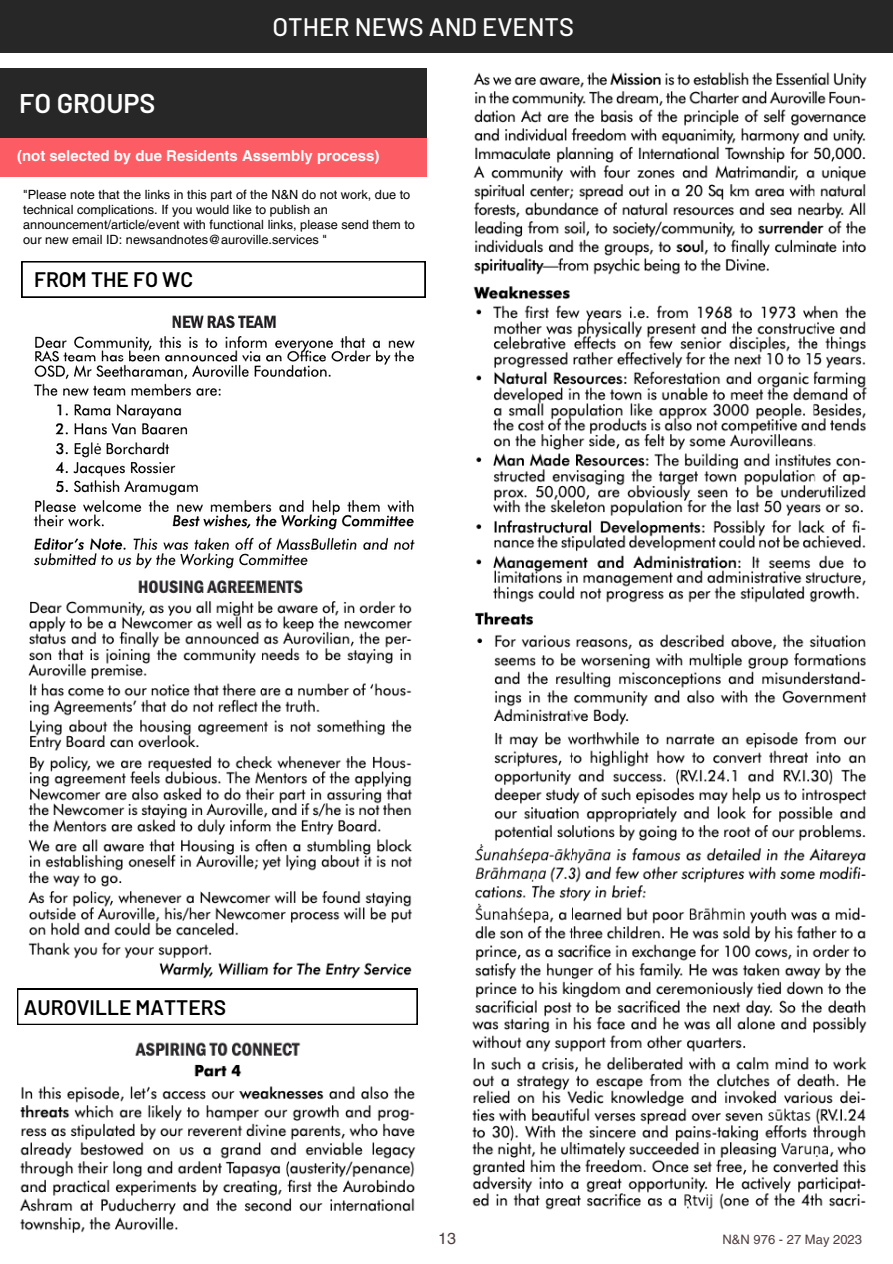
<style>
.page{position:relative;width:893px;height:1264px;background:#fff}
.page>*{position:absolute;margin:0;border:0;box-sizing:border-box;transform-origin:0 0}
.t1{font:600 27px "Barlow";color:#fff}
.t2{font:500 25.35px "Barlow";color:#fff}
.t3{font:600 21px "Barlow";color:#000}
.t4{font:16.05px "Helvetica LT Pro";color:#4e3e41}
.t5{font:700 15px "Helvetica LT Pro";color:#fff}
.t6{font:13.05px "Helvetica LT Pro";color:#4e3e41}
.t7{font:12.75px/14.9px "Helvetica LT Pro";color:#000}
</style>
<div class="page">
<div style="left:0;top:0;width:892px;height:53px;background:#272727"></div>
<div style="left:0;top:139px;width:426px;height:38px;background:#fc5c63"></div>
<div style="left:0;top:68px;width:427px;height:70px;background:#272727"></div>
<svg style="left:22px;top:261px;width:403px;height:36px"></svg>
<img style="left:28px;top:315px;width:387px;height:664px">
<svg style="left:17px;top:988px;width:400px;height:36px"></svg>
<img style="left:19px;top:1042px;width:397px;height:191px">
<img style="left:473px;top:72px;width:394px;height:945px">
<img style="left:472px;top:1017px;width:395px;height:193px">
<p class="t1" style="left:19px;top:86px;width:138px">FO GROUPS</p>
<p class="t2" style="left:272px;top:11px;width:303px">OTHER NEWS AND EVENTS</p>
<p class="t5" style="left:17px;top:150px;width:364px">(not selected by due Residents Assembly process)</p>
<p class="t7" style="left:23px;top:188px;width:393px">"Please note that the links in this part of the N&amp;N do not work, due to technical complications. If you would like to publish an announcement/article/event with functional links, please send them to our new email ID: newsandnotes@auroville.services "</p>
<p class="t3" style="left:34px;top:266px;width:160px">FROM THE FO WC</p>
<p class="t3" style="left:24px;top:993px;width:204px">AUROVILLE MATTERS</p>
<p class="t4" style="left:438px;top:1232px;width:19px">13</p>
<p class="t6" style="left:722px;top:1234px;width:141px">N&amp;N 976 - 27 May 2023</p>
</div>
